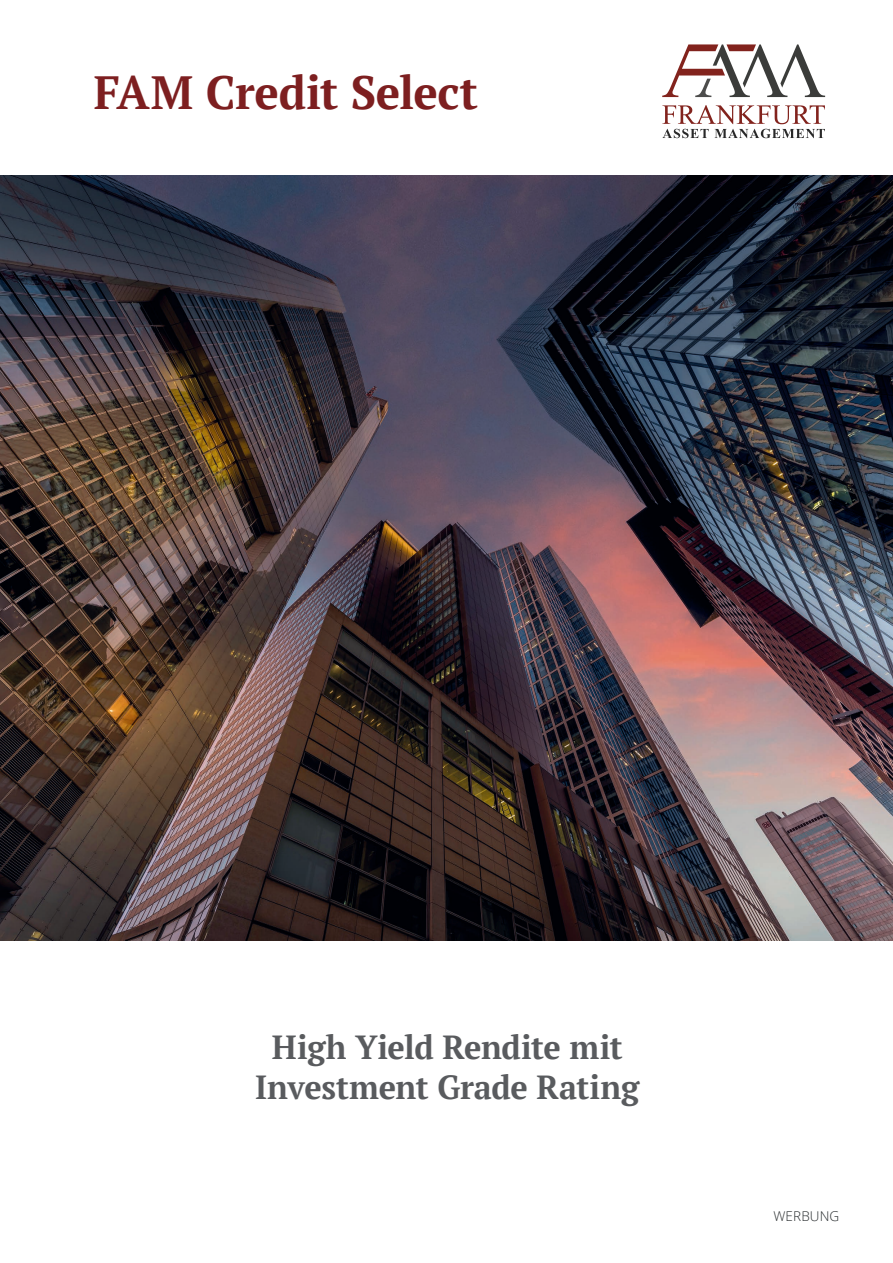
<style>
.page{position:relative;width:893px;height:1263px;background:#fff}
.page>*{position:absolute;margin:0;border:0;box-sizing:border-box;transform-origin:0 0}
.t1{font:700 46.5px "PT Serif";letter-spacing:-.01em;color:#7d1f20}
.t2{font:700 33.3px/40.5px "PT Serif";letter-spacing:-.01em;color:#595b5e;text-align:center}
.t3{font:300 13.5px "Open Sans";letter-spacing:.01em;color:#292d2f}
</style>
<div class="page">
<img style="left:0;top:176px;width:893px;height:765px">
<svg style="left:662px;top:105px;width:163px;height:33px"></svg>
<svg style="left:662px;top:44px;width:163px;height:53px"></svg>
<h1 class="t1" style="left:94px;top:62px;width:386px">FAM Credit Select</h1>
<p class="t2" style="left:255px;top:1026px;width:386px">High Yield Rendite mit<br>Investment Grade Rating</p>
<p class="t3" style="left:773px;top:1207px;width:67px">WERBUNG</p>
</div>
